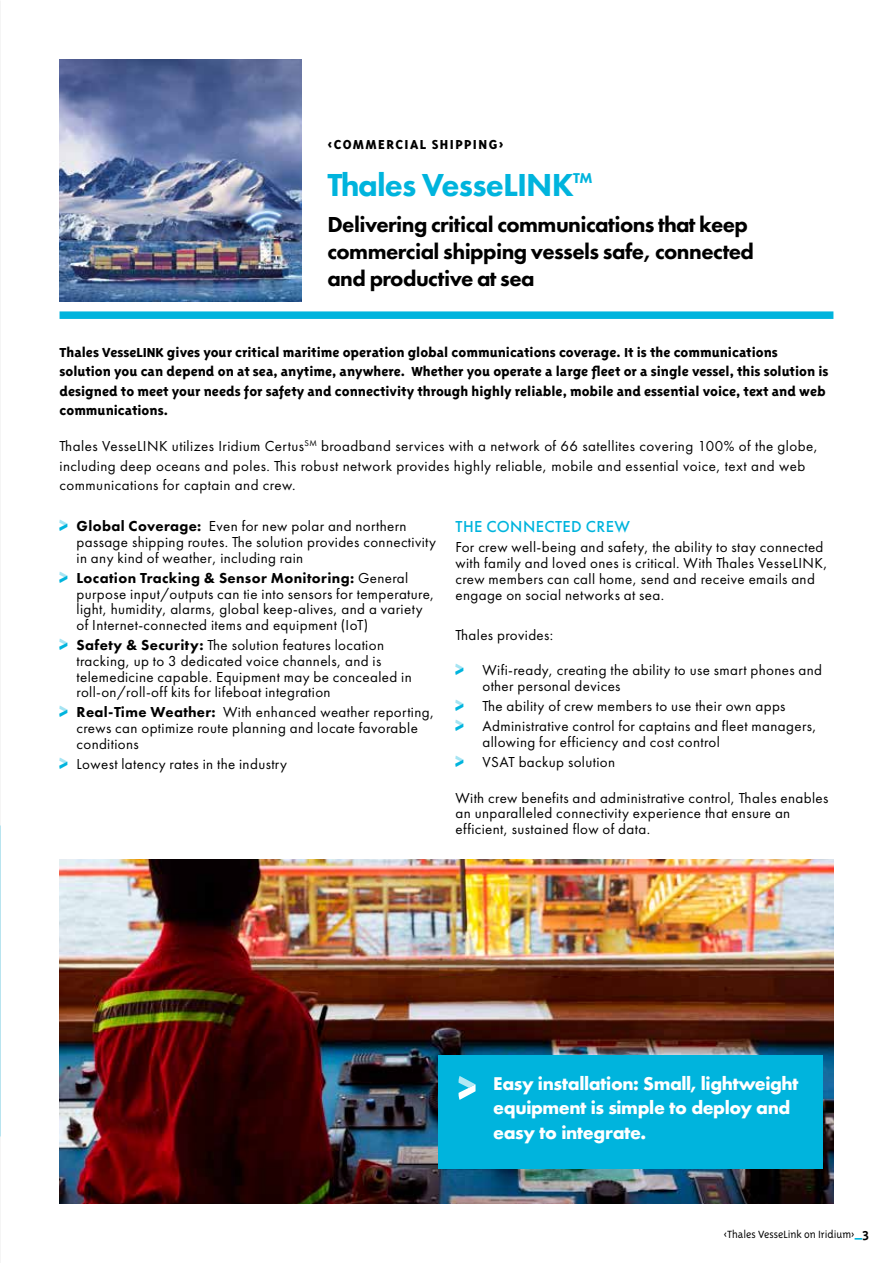
<style>
.page{position:relative;width:893px;height:1263px;background:#fff}
.page>*{position:absolute;margin:0;border:0;box-sizing:border-box;transform-origin:0 0}
.t1{font:800 33px "Futura PT";letter-spacing:-.025em;color:#00b4dd}
.t2{font:800 22.5px/27px "Futura PT";letter-spacing:-.025em;color:#000}
.t3{font:700 16.95px/24.3px "Futura";letter-spacing:-.025em;color:#fff}
.t4{font:500 16.5px "Futura PT";letter-spacing:.025em;color:#00b4dd}
.t5{font:15px/15.8px "Futura PT";letter-spacing:.025em;color:#000}
.t6{font:800 15px/19.5px "Triplex Sans OT";color:#000}
.t7{font:800 15px "Triplex Sans OT";letter-spacing:.095em;color:#000}
.t8{font:800 14.85px "Futura PT";color:#00b4dd}
.t9{font:300 12px "Triplex Sans OT";color:#000}
.s1{font-family:"Thales 2014 Arrow";color:#00b4dd}
.s2{font-weight:800}
.s3{font-weight:700;font-size:15px;color:#00b4dd}
.s4{font-weight:700;font-size:15px}
</style>
<div class="page">
<img style="left:60px;top:60px;width:242px;height:242px">
<div style="left:60px;top:311px;width:773px;height:8px;background:#00b4dd"></div>
<img style="left:0;top:0;width:1px;height:1263px">
<img style="left:60px;top:859px;width:773px;height:344px">
<div style="left:438px;top:1055px;width:384px;height:114px;background:#00b4dd"></div>
<svg style="left:459px;top:1076px;width:17px;height:24px"></svg>
<p class="t7" style="left:327px;top:136px;width:178px">&lt;COMMERCIAL SHIPPING&gt;</p>
<h1 class="t1" style="left:327px;top:165px;width:248px">Thales VesseLINK</h1>
<p class="t8" style="left:573px;top:169px;width:21px">TM</p>
<h2 class="t2" style="left:327px;top:211px;width:428px">Delivering critical communications that keep commercial shipping vessels safe, connected and productive at sea</h2>
<p class="t6" style="left:60px;top:343px;width:770px">Thales VesseLINK gives your critical maritime operation global communications coverage. It is the communications solution you can depend on at sea, anytime, anywhere. Whether you operate a large fleet or a single vessel, this solution is designed to meet your needs for safety and connectivity through highly reliable, mobile and essential voice, text and web communications.</p>
<p class="t5" style="left:60px;top:436px;width:760px;line-height:19.5px">Thales VesseLINK utilizes Iridium Certus<sup>SM</sup> broadband services with a network of 66 satellites covering 100% of the globe, including deep oceans and poles. This robust network provides highly reliable, mobile and essential voice, text and web communications for captain and crew.</p>
<p class="t5" style="left:77px;top:518px;width:361px;text-indent:-17px"><span class="s1">•</span> <span class="s2">Global Coverage:</span> Even for new polar and northern passage shipping routes. The solution provides connectivity in any kind of weather, including rain</p>
<p class="t5" style="left:77px;top:570px;width:359px;text-indent:-17px"><span class="s1">•</span> <span class="s2">Location Tracking &amp; Sensor Monitoring:</span> General purpose input/outputs can tie into sensors for temperature, light, humidity, alarms, global keep-alives, and a variety of Internet-connected items and equipment (IoT)</p>
<p class="t5" style="left:77px;top:637px;width:337px;text-indent:-17px"><span class="s1">•</span> <span class="s2">Safety &amp; Security:</span> The solution features location tracking, up to 3 dedicated voice channels, and is telemedicine capable. Equipment may be concealed in roll-on/roll-off kits for lifeboat integration</p>
<p class="t5" style="left:77px;top:704px;width:359px;text-indent:-17px"><span class="s1">•</span> <span class="s2">Real-Time Weather:</span> With enhanced weather reporting, crews can optimize route planning and locate favorable conditions</p>
<p class="t5" style="left:60px;top:756px;width:229px"><span class="s1">•</span> Lowest latency rates in the industry</p>
<p class="t4" style="left:456px;top:517px;width:176px">THE CONNECTED CREW</p>
<p class="t5" style="left:455px;top:539px;width:373px">For crew well-being and safety, the ability to stay connected with family and loved ones is critical. With Thales VesseLINK, crew members can call home, send and receive emails and engage on social networks at sea.</p>
<p class="t5" style="left:455px;top:627px;width:99px">Thales provides:</p>
<p class="t5" style="left:482px;top:662px;width:341px;text-indent:-27px"><span class="s1">•</span> Wifi-ready, creating the ability to use smart phones and other personal devices</p>
<p class="t5" style="left:455px;top:698px;width:332px"><span class="s1">•</span> The ability of crew members to use their own apps</p>
<p class="t5" style="left:482px;top:718px;width:335px;text-indent:-27px"><span class="s1">•</span> Administrative control for captains and fleet managers, allowing for efficiency and cost control</p>
<p class="t5" style="left:455px;top:754px;width:161px"><span class="s1">•</span> VSAT backup solution</p>
<p class="t5" style="left:455px;top:790px;width:374px">With crew benefits and administrative control, Thales enables an unparalleled connectivity experience that ensure an efficient, sustained flow of data.</p>
<p class="t3" style="left:493px;top:1071px;width:307px">Easy installation: Small, lightweight equipment is simple to deploy and easy to integrate.</p>
<p class="t9" style="left:723px;top:1228px;width:147px">&lt;Thales VesseLink on Iridium&gt;<span class="s3">_</span><span class="s4">3</span></p>
</div>
